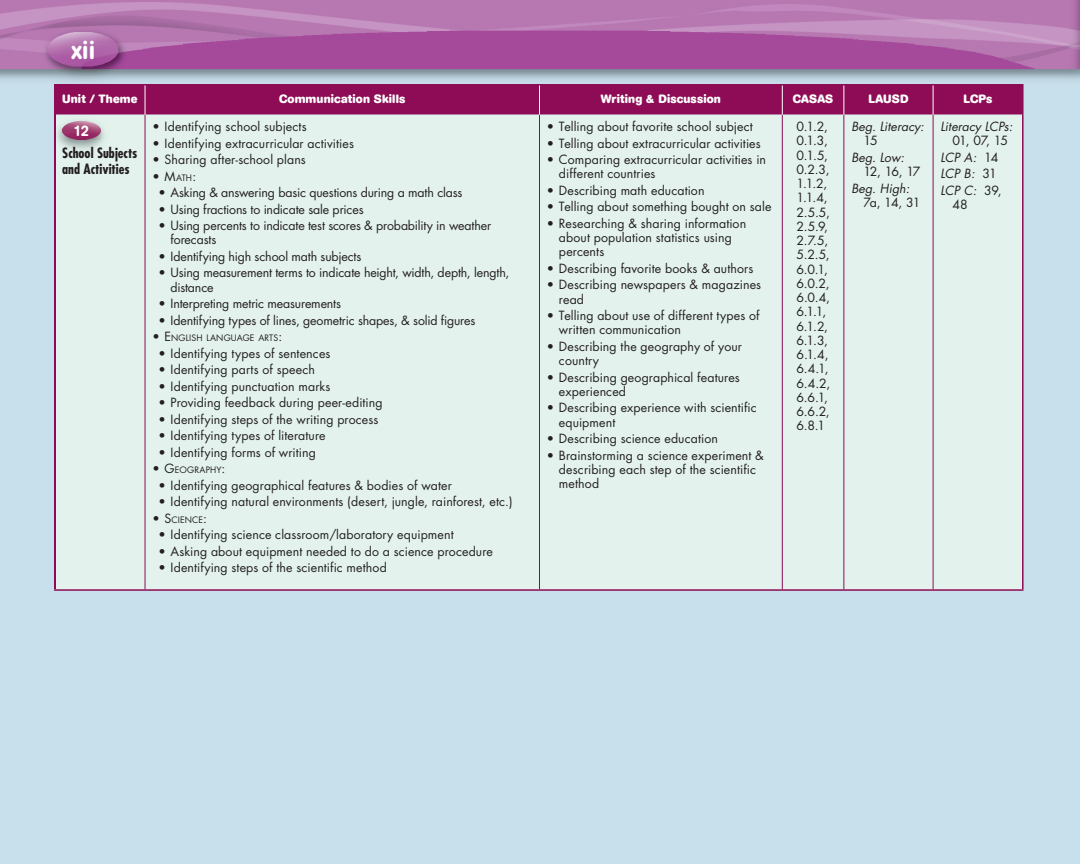
<style>
.page{position:relative;width:1080px;height:864px;background:#c8e0eb}
.page>*{position:absolute;margin:0;border:0;box-sizing:border-box;transform-origin:0 0}
.t1{font:500 25.5px "AG Book Rounded";color:#fff}
.t2{font:500 15px "AG Book Rounded";color:#fff}
.t3{font:700 condensed 13.8px/16.5px "Futura";color:#231f20}
.t4{font:12.3px/14.2px "Futura";letter-spacing:.005em;color:#231f20}
.t5{font:12.3px "Futura";letter-spacing:-.015em;color:#231f20}
.t6{font:italic 12.3px "Futura";letter-spacing:.005em;color:#231f20}
.t7{font:700 12px "AG Book Rounded";letter-spacing:.015em;color:#fff}
.t8{font:8.7px "Futura";letter-spacing:.015em;color:#231f20}
.s1{font-size:8.7px}
.s2{font-size:12.3px}
.s3{font-style:italic}
</style>
<div class="page">
<img style="left:0;top:0;width:1071px;height:81px">
<img style="left:1079px;top:1px;width:1px;height:81px">
<div style="left:56px;top:85px;width:966px;height:30px;background:#8d0c55"></div>
<div style="left:55px;top:115px;width:967px;height:474px;background:#e3f2ec"></div>
<hr style="left:54px;top:115px;width:1px;height:474px;background:#8d0c55">
<hr style="left:1022px;top:115px;width:2px;height:474px;background:#8d0c55">
<hr style="left:145px;top:115px;width:1px;height:474px;background:#8d0c55">
<hr style="left:539px;top:115px;width:1px;height:474px;background:#8d0c55">
<hr style="left:782px;top:115px;width:1px;height:474px;background:#8d0c55">
<hr style="left:844px;top:115px;width:1px;height:474px;background:#8d0c55">
<hr style="left:933px;top:115px;width:1px;height:474px;background:#8d0c55">
<hr style="left:54px;top:589px;width:970px;height:2px;background:#8d0c55">
<hr style="left:54px;top:84px;width:91px;height:1px;background:#8d0c55">
<hr style="left:54px;top:85px;width:2px;height:30px;background:#8d0c55">
<hr style="left:145px;top:84px;width:879px;height:1px;background:#8d0c55">
<hr style="left:1022px;top:85px;width:2px;height:30px;background:#8d0c55">
<hr style="left:145px;top:85px;width:1px;height:30px;background:#fff">
<hr style="left:539px;top:85px;width:1px;height:30px;background:#fff">
<hr style="left:782px;top:85px;width:1px;height:30px;background:#fff">
<hr style="left:844px;top:85px;width:1px;height:30px;background:#fff">
<hr style="left:933px;top:85px;width:1px;height:30px;background:#fff">
<img style="left:55px;top:116px;width:54px;height:38px">
<img style="left:62px;top:121px;width:38px;height:18px">
<h1 class="t1" style="left:71px;top:41px;width:25px">xii</h1>
<p class="t7" style="left:62px;top:95px;width:77px">Unit / Theme</p>
<p class="t7" style="left:279px;top:95px;width:128px">Communication Skills</p>
<p class="t7" style="left:601px;top:95px;width:122px">Writing &amp; Discussion</p>
<p class="t7" style="left:793px;top:95px;width:42px">CASAS</p>
<p class="t7" style="left:868px;top:95px;width:42px">LAUSD</p>
<p class="t7" style="left:963px;top:95px;width:31px">LCPs</p>
<p class="t2" style="left:73px;top:125px;width:18px">12</p>
<p class="t3" style="left:62px;top:146px;width:77px">School Subjects and Activities</p>
<p class="t4" style="left:547px;top:120px;width:207px">• Telling about favorite school subject</p>
<p class="t4" style="left:547px;top:137px;width:215px">• Telling about extracurricular activities</p>
<p class="t4" style="left:559px;top:153px;width:209px;text-indent:-12px">• Comparing extracurricular activities in different countries</p>
<p class="t4" style="left:547px;top:184px;width:159px">• Describing math education</p>
<p class="t4" style="left:547px;top:201px;width:226px">• Telling about something bought on sale</p>
<p class="t4" style="left:559px;top:217px;width:189px;text-indent:-12px">• Researching &amp; sharing information about population statistics using percents</p>
<p class="t4" style="left:547px;top:262px;width:208px">• Describing favorite books &amp; authors</p>
<p class="t4" style="left:559px;top:279px;width:204px;text-indent:-12px">• Describing newspapers &amp; magazines read</p>
<p class="t4" style="left:559px;top:309px;width:202px;text-indent:-12px">• Telling about use of different types of written communication</p>
<p class="t4" style="left:559px;top:340px;width:184px;text-indent:-12px">• Describing the geography of your country</p>
<p class="t4" style="left:559px;top:371px;width:182px;text-indent:-12px">• Describing geographical features experienced</p>
<p class="t4" style="left:559px;top:402px;width:199px;text-indent:-12px">• Describing experience with scientific equipment</p>
<p class="t4" style="left:547px;top:432px;width:173px">• Describing science education</p>
<p class="t4" style="left:559px;top:449px;width:206px;text-indent:-12px">• Brainstorming a science experiment &amp; describing each step of the scientific method</p>
<p class="t4" style="left:153px;top:120px;width:156px">• Identifying school subjects</p>
<p class="t4" style="left:153px;top:137px;width:203px">• Identifying extracurricular activities</p>
<p class="t4" style="left:153px;top:153px;width:155px">• Sharing after-school plans</p>
<p class="t4" style="left:153px;top:170px;width:45px">• M<span class="s1">ATH</span>:</p>
<p class="t5" style="left:159px;top:187px;width:306px">• Asking &amp; answering basic questions during a math class</p>
<p class="t4" style="left:159px;top:203px;width:207px">• Using fractions to indicate sale prices</p>
<p class="t4" style="left:171px;top:219px;width:322px;text-indent:-12px">• Using percents to indicate test scores &amp; probability in weather forecasts</p>
<p class="t4" style="left:159px;top:250px;width:204px">• Identifying high school math subjects</p>
<p class="t4" style="left:171px;top:267px;width:340px;text-indent:-12px">• Using measurement terms to indicate height, width, depth, length, distance</p>
<p class="t4" style="left:159px;top:297px;width:184px">• Interpreting metric measurements</p>
<p class="t4" style="left:159px;top:314px;width:318px">• Identifying types of lines, geometric shapes, &amp; solid figures</p>
<p class="t8" style="left:153px;top:334px;width:131px"><span class="s2">• E</span>NGLISH LANGUAGE ARTS<span class="s2">:</span></p>
<p class="t4" style="left:159px;top:347px;width:173px">• Identifying types of sentences</p>
<p class="t4" style="left:159px;top:363px;width:158px">• Identifying parts of speech</p>
<p class="t4" style="left:159px;top:380px;width:173px">• Identifying punctuation marks</p>
<p class="t4" style="left:159px;top:396px;width:226px">• Providing feedback during peer-editing</p>
<p class="t4" style="left:159px;top:413px;width:221px">• Identifying steps of the writing process</p>
<p class="t4" style="left:159px;top:429px;width:169px">• Identifying types of literature</p>
<p class="t4" style="left:159px;top:446px;width:159px">• Identifying forms of writing</p>
<p class="t8" style="left:153px;top:466px;width:74px"><span class="s2">• G</span>EOGRAPHY<span class="s2">:</span></p>
<p class="t4" style="left:159px;top:479px;width:295px">• Identifying geographical features &amp; bodies of water</p>
<p class="t4" style="left:159px;top:495px;width:356px">• Identifying natural environments (desert, jungle, rainforest, etc.)</p>
<p class="t8" style="left:153px;top:515px;width:56px"><span class="s2">• S</span>CIENCE<span class="s2">:</span></p>
<p class="t4" style="left:159px;top:528px;width:297px">• Identifying science classroom/laboratory equipment</p>
<p class="t4" style="left:159px;top:545px;width:336px">• Asking about equipment needed to do a science procedure</p>
<p class="t4" style="left:159px;top:561px;width:230px">• Identifying steps of the scientific method</p>
<p class="t6" style="left:941px;top:121px;width:74px">Literacy LCPs:</p>
<p class="t4" style="left:941px;top:134px;width:69px;line-height:16.5px;text-indent:12px">01, 07, 15<br><span class="s3">LCP A:</span> 14<br><span class="s3">LCP B:</span> 31<br><span class="s3">LCP C:</span> 39,</p>
<p class="t4" style="left:953px;top:198px;width:17px">48</p>
<p class="t4" style="left:797px;top:120px;width:35px">0.1.2,<br>0.1.3,<br>0.1.5,<br>0.2.3,<br>1.1.2,<br>1.1.4,<br>2.5.5,<br>2.5.9,<br>2.7.5,<br>5.2.5,<br>6.0.1,<br>6.0.2,<br>6.0.4,<br>6.1.1,<br>6.1.2,<br>6.1.3,<br>6.1.4,<br>6.4.1,<br>6.4.2,<br>6.6.1,<br>6.6.2,<br>6.8.1</p>
<p class="t6" style="left:851px;top:121px;width:74px">Beg. Literacy:</p>
<p class="t4" style="left:863px;top:135px;width:16px">15</p>
<p class="t6" style="left:851px;top:152px;width:54px">Beg. Low:</p>
<p class="t4" style="left:863px;top:165px;width:59px">12, 16, 17</p>
<p class="t6" style="left:851px;top:182px;width:60px">Beg. High:</p>
<p class="t4" style="left:863px;top:196px;width:58px">7a, 14, 31</p>
</div>
